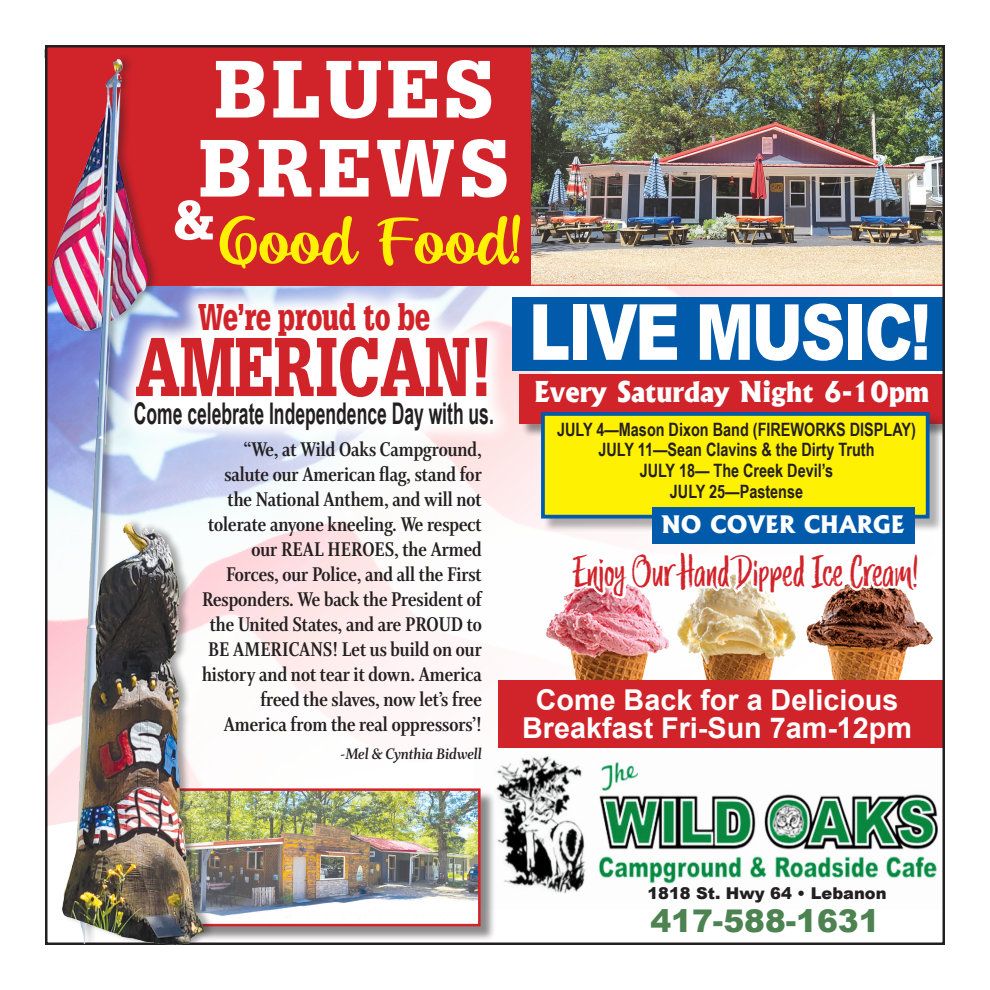
<style>
.page{position:relative;width:990px;height:990px;background:#fff}
.page>*{position:absolute;margin:0;border:0;box-sizing:border-box;transform-origin:0 0}
.t1{font:900 81.12px "Glypha LT Std";color:#d1232a;scale:.71 1}
.t2{font:900 79px/79px "Glypha LT Std";letter-spacing:.06em;color:#fff}
.t3{font:900 77.5px "Arial";letter-spacing:-.04em;color:#fff;scale:.8 1}
.t4{font:66.5px "Beloved Teacher";letter-spacing:.015em;color:#fff101}
.t5{font:900 54.12px "Glypha LT Std";color:#fff}
.t6{font:40px "Trailmade";letter-spacing:-.005em;color:#d1232a}
.t7{font:900 36.25px "Glypha LT Std";color:#d1232a;scale:.71 1}
.t8{font:900 31.25px "Arial";color:#4d8351}
.t9{font:700 29.88px "Arial Narrow";color:#231f20;scale:.71 1}
.t10{font:700 28.75px/28.8px "Arial";color:#fff;text-align:center}
.t11{font:800 27.5px "Albertus";color:#fff}
.t12{font:800 23px "Albertus";color:#fff}
.t13{font:700 21.25px/25px "Whitman Display Condensed";color:#231f20;text-align:right}
.t14{font:700 18.38px/20.8px "Arial Narrow";color:#231f20;text-align:center;scale:.96 1}
.t15{font:900 16.25px "Arial";color:#231f20}
.t16{font:italic 700 16.25px "Whitman Display";color:#231f20}
</style>
<div class="page">
<img style="left:215px;top:286px;width:673px;height:462px">
<img style="left:537px;top:560px;width:396px;height:120px">
<div style="left:499px;top:680px;width:446px;height:68px;background:#d1232a"></div>
<img style="left:496px;top:756px;width:442px;height:138px">
<div style="left:154px;top:790px;width:342px;height:152px;background:#231f20;opacity:.52"></div>
<img style="left:215px;top:792px;width:262px;height:130px">
<div style="left:153px;top:788px;width:328px;height:138px;border:3px solid #d1232a"></div>
<div style="left:512px;top:297px;width:433px;height:74px;background:#015aaa"></div>
<div style="left:520px;top:374px;width:425px;height:49px;background:#d1232a"></div>
<div style="left:543px;top:414px;width:401px;height:119px;background:#231f20;opacity:.35"></div>
<div style="left:543px;top:414px;width:385px;height:103px;background:#fff101"></div>
<div style="left:541px;top:412px;width:389px;height:107px;border:4px solid #015aaa"></div>
<img style="left:531px;top:48px;width:411px;height:237px">
<div style="left:45px;top:45px;width:486px;height:240px;background:#d1232a"></div>
<svg style="left:215px;top:286px;width:299px;height:165px"></svg>
<svg style="left:564px;top:412px;width:359px;height:377px"></svg>
<div style="left:50px;top:53px;width:165px;height:892px;background:#231f20;opacity:.4"></div>
<img style="left:45px;top:58px;width:159px;height:887px">
<hr style="left:153px;top:285px;width:790px;height:1px;background:#d1232a">
<p class="t2" style="left:199px;top:50px;width:310px">BLUES<br>BREWS</p>
<p class="t4" style="left:220px;top:209px;width:307px">Good Food!</p>
<p class="t7" style="left:198px;top:295px;width:327px">We’re proud to be</p>
<p class="t1" style="left:135px;top:318px;width:505px">AMERICAN!</p>
<p class="t9" style="left:134px;top:391px;width:509px">Come celebrate Independence Day with us.</p>
<p class="t5" style="left:173px;top:187px;width:44px">&amp;</p>
<p class="t3" style="left:529px;top:276px;width:504px">LIVE MUSIC!</p>
<p class="t11" style="left:534px;top:375px;width:397px">Every Saturday Night 6-10pm</p>
<p class="t14" style="left:557px;top:418px;width:375px">JULY 4—Mason Dixon Band (FIREWORKS DISPLAY)<br>JULY 11—Sean Clavins &amp; the Dirty Truth<br>JULY 18— The Creek Devil’s<br>JULY 25—Pastense</p>
<p class="t13" style="left:202px;top:437px;width:281px">“We, at Wild Oaks Campground, salute our American flag, stand for the National Anthem, and will not tolerate anyone kneeling. We respect our REAL HEROES, the Armed Forces, our Police, and all the First Responders. We back the President of the United States, and are PROUD to BE AMERICANS! Let us build on our history and not tear it down. America freed the slaves, now let’s free America from the real oppressors’!</p>
<p class="t16" style="left:341px;top:744px;width:143px">-Mel &amp; Cynthia Bidwell</p>
<p class="t12" style="left:661px;top:509px;width:245px">NO COVER CHARGE</p>
<p class="t6" style="left:573px;top:546px;width:347px">Enjoy Our Hand Dipped Ice Cream!</p>
<p class="t10" style="left:522px;top:686px;width:391px">Come Back for a Delicious<br>Breakfast Fri-Sun 7am-12pm</p>
<p class="t15" style="left:647px;top:881px;width:241px">1818 St. Hwy 64 • Lebanon</p>
<p class="t8" style="left:650px;top:898px;width:231px">417-588-1631</p>
</div>
